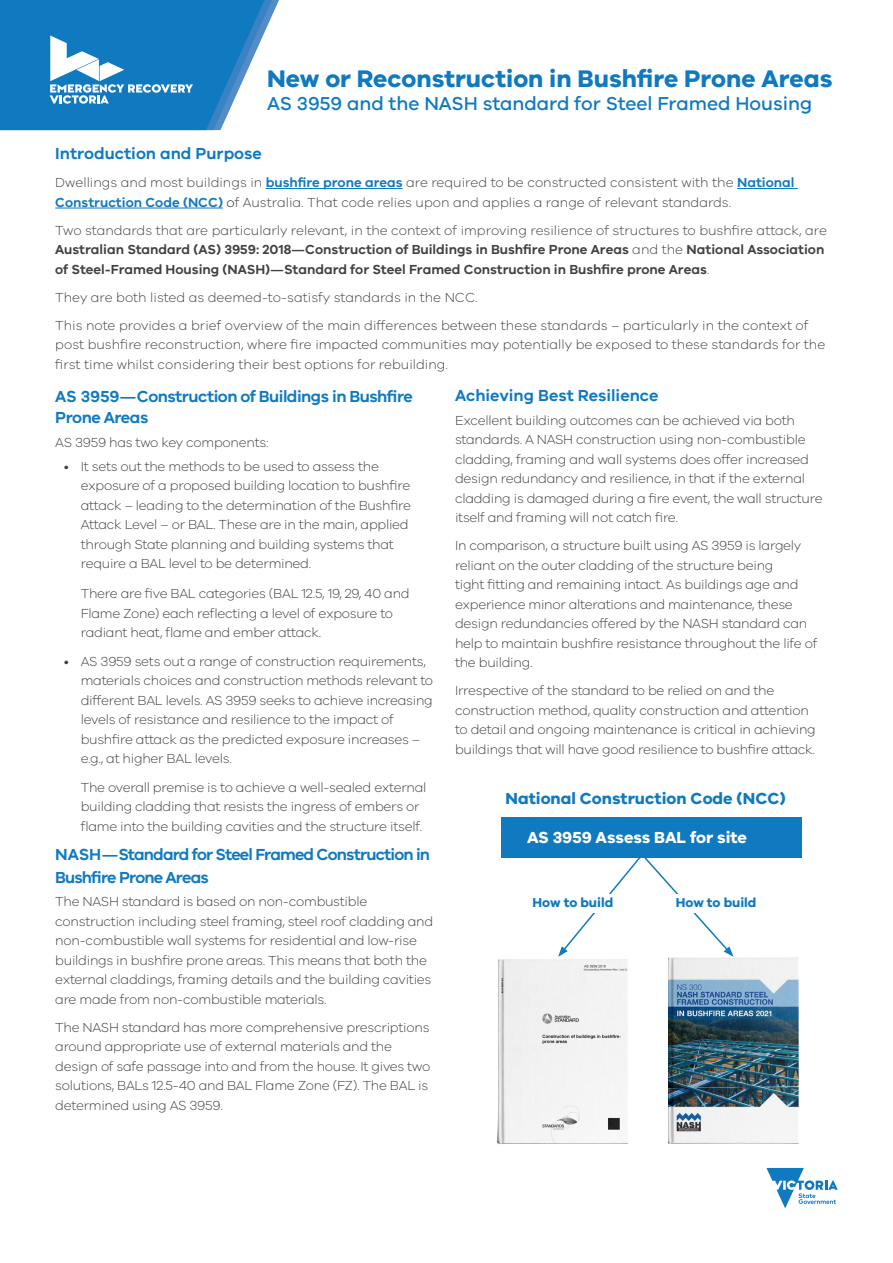
<style>
.page{position:relative;width:893px;height:1263px;background:#fff}
.page>*{position:absolute;margin:0;border:0;box-sizing:border-box;transform-origin:0 0}
.Page_Header{font:700 24.75px "VIC";color:#107ac0}
.Page_Header-2{font:500 19.2px "VIC";color:#107ac0}
.t1{font:600 16.5px/22.5px "VIC";letter-spacing:-.05em;color:#107ac0}
.t2{font:600 16.5px/21px "VIC";letter-spacing:-.03em;color:#107ac0}
.t3{font:600 16.5px "VIC";color:#107ac0}
.Page_Header-3{font:700 16.5px "VIC";color:#107ac0}
.Page_Header-4{font:700 16.5px "VIC";color:#fff}
.t4{font:300 13.5px/19.5px "VIC";letter-spacing:-.02em;color:#414042}
.t5{font:300 13.5px/19.5px "VIC";color:#414042}
.t6{font:600 13.5px/19.5px "VIC";color:#414042}
.Page_Header-5{font:700 13.2px "VIC";color:#107ac0}
.s1{font-weight:600;color:#107ac0}
.s2{color:#231f20}
.s3{font-weight:300}
</style>
<div class="page">
<hr style="left:266px;top:188px;width:137px;height:1px;background:#107ac0">
<hr style="left:737px;top:188px;width:61px;height:1px;background:#107ac0">
<hr style="left:55px;top:208px;width:168px;height:1px;background:#107ac0">
<svg style="left:766px;top:1168px;width:72px;height:40px"></svg>
<svg style="left:0;top:0;width:279px;height:130px;background:#378fca"></svg>
<img style="left:497px;top:959px;width:131px;height:185px">
<img style="left:668px;top:955px;width:131px;height:189px">
<div style="left:502px;top:817px;width:300px;height:41px;background:#107ac0"></div>
<svg style="left:558px;top:858px;width:175px;height:99px"></svg>
<div style="left:533px;top:894px;width:90px;height:19px;background:#fff"></div>
<div style="left:676px;top:894px;width:90px;height:19px;background:#fff"></div>
<p class="Page_Header" style="left:267px;top:63px;width:567px">New or Reconstruction in Bushfire Prone Areas</p>
<p class="Page_Header-2" style="left:267px;top:92px;width:546px">AS 3959 and the NASH standard for Steel Framed Housing</p>
<p class="t3" style="left:55px;top:144px;width:208px">Introduction and Purpose</p>
<p class="t5" style="left:55px;top:172px;width:741px">Dwellings and most buildings in <span class="s1">bushfire prone areas</span> are required to be constructed consistent with the <span class="s1">National<br>Construction Code (NCC)</span> <span class="s2">o</span>f Australia. That code relies upon and applies a range of relevant standards.</p>
<p class="t6" style="left:55px;top:220px;width:773px"><span class="s3">Two standards that are particularly relevant, in the context of improving resilience of structures to bushfire attack, are<br></span>Australian Standard (AS) 3959: 2018—Construction of Buildings in Bushfire Prone Areas <span class="s3">and the</span> National Association of Steel-Framed Housing (NASH)—Standard for Steel Framed Construction in Bushfire prone Areas<span class="s3">.</span></p>
<p class="t5" style="left:55px;top:287px;width:424px">They are both listed as deemed-to-satisfy standards in the NCC.</p>
<p class="t5" style="left:55px;top:315px;width:771px">This note provides a brief overview of the main differences between these standards – particularly in the context of post bushfire reconstruction, where fire impacted communities may potentially be exposed to these standards for the first time whilst considering their best options for rebuilding.</p>
<p class="t2" style="left:55px;top:386px;width:359px">AS 3959—Construction of Buildings in Bushfire<br>Prone Areas</p>
<p class="t4" style="left:55px;top:432px;width:215px">AS 3959 has two key components:</p>
<p class="t4" style="left:81px;top:456px;width:332px;text-indent:-17px">• It sets out the methods to be used to assess the exposure of a proposed building location to bushfire attack – leading to the determination of the Bushfire Attack Level – or BAL. These are in the main, applied through State planning and building systems that require a BAL level to be determined.</p>
<p class="t4" style="left:81px;top:584px;width:330px">There are five BAL categories (BAL 12.5, 19, 29, 40 and<br>Flame Zone) each reflecting a level of exposure to radiant heat, flame and ember attack.</p>
<p class="t4" style="left:81px;top:651px;width:354px;text-indent:-17px">• AS 3959 sets out a range of construction requirements, materials choices and construction methods relevant to different BAL levels. AS 3959 seeks to achieve increasing levels of resistance and resilience to the impact of bushfire attack as the predicted exposure increases – e.g., at higher BAL levels.</p>
<p class="t4" style="left:81px;top:777px;width:347px">The overall premise is to achieve a well-sealed external building cladding that resists the ingress of embers or flame into the building cavities and the structure itself.</p>
<p class="t1" style="left:55px;top:843px;width:376px">NASH—Standard for Steel Framed Construction in<br>Bushfire Prone Areas</p>
<p class="t4" style="left:55px;top:891px;width:380px">The NASH standard is based on non-combustible construction including steel framing, steel roof cladding and non-combustible wall systems for residential and low-rise buildings in bushfire prone areas. This means that both the external claddings, framing details and the building cavities are made from non-combustible materials.</p>
<p class="t4" style="left:55px;top:1017px;width:377px">The NASH standard has more comprehensive prescriptions around appropriate use of external materials and the design of safe passage into and from the house. It gives two solutions, BALs 12.5-40 and BAL Flame Zone (FZ). The BAL is determined using AS 3959.</p>
<p class="t3" style="left:455px;top:385px;width:205px">Achieving Best Resilience</p>
<p class="t4" style="left:455px;top:410px;width:369px">Excellent building outcomes can be achieved via both standards. A NASH construction using non-combustible cladding, framing and wall systems does offer increased design redundancy and resilience, in that if the external cladding is damaged during a fire event, the wall structure itself and framing will not catch fire.</p>
<p class="t4" style="left:455px;top:535px;width:364px">In comparison, a structure built using AS 3959 is largely reliant on the outer cladding of the structure being<br>tight fitting and remaining intact. As buildings age and experience minor alterations and maintenance, these design redundancies offered by the NASH standard can help to maintain bushfire resistance throughout the life of the building.</p>
<p class="t4" style="left:455px;top:680px;width:362px">Irrespective of the standard to be relied on and the construction method, quality construction and attention to detail and ongoing maintenance is critical in achieving buildings that will have good resilience to bushfire attack.</p>
<p class="Page_Header-3" style="left:506px;top:788px;width:282px">National Construction Code (NCC)</p>
<p class="Page_Header-4" style="left:527px;top:827px;width:221px">AS 3959 Assess BAL for site</p>
<p class="Page_Header-5" style="left:533px;top:895px;width:82px">How to build</p>
<p class="Page_Header-5" style="left:676px;top:895px;width:82px">How to build</p>
</div>
